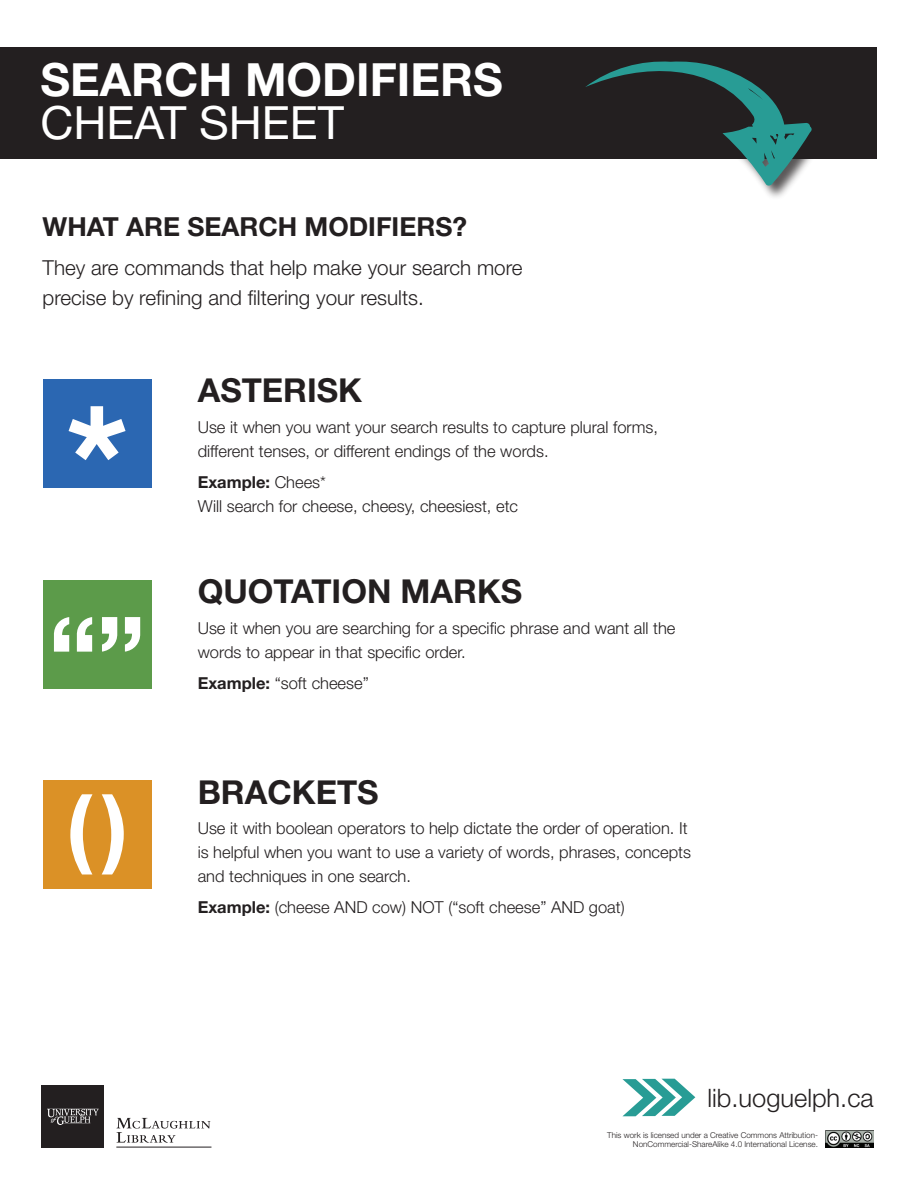
<style>
.page{position:relative;width:918px;height:1188px;background:#fff}
.page>*{position:absolute;margin:0;border:0;box-sizing:border-box;transform-origin:0 0}
.t1{font:700 45.75px "Helvetica Neue LT Std";color:#fff}
.t2{font:45.75px "Helvetica Neue LT Std";color:#fff}
.t3{font:700 33px "Helvetica Neue LT Std";color:#231f20}
.t4{font:700 26.25px "Helvetica Neue LT Std";color:#231f20}
.t5{font:300 25.35px "Helvetica Neue LT Std";color:#231f20}
.t6{font:300 20.7px/30px "Helvetica Neue LT Std";color:#231f20}
.t7{font:300 16.5px/24px "Helvetica Neue LT Std";color:#231f20}
.t8{font:300 8.1px/9.8px "Helvetica Neue LT Std";color:#231f20;text-align:right}
.s1{font-weight:700}
</style>
<div class="page">
<div style="left:0;top:48px;width:876px;height:111px;background:#231f20"></div>
<div style="left:42px;top:1085px;width:62px;height:63px;background:#231f20"></div>
<hr style="left:47px;top:1108px;width:52px;height:1px;background:#fff">
<svg style="left:47px;top:1109px;width:52px;height:16px"></svg>
<svg style="left:117px;top:1118px;width:93px;height:25px"></svg>
<hr style="left:116px;top:1147px;width:95px;height:1px;background:#231f20">
<svg style="left:622px;top:1079px;width:73px;height:37px"></svg>
<img style="left:826px;top:1131px;width:48px;height:17px">
<div style="left:586px;top:60px;width:240px;height:140px;background:#231f20;opacity:.75"></div>
<svg style="left:585px;top:60px;width:227px;height:126px"></svg>
<div style="left:43px;top:379px;width:109px;height:109px;background:#2b67b2"></div>
<svg style="left:69px;top:406px;width:57px;height:54px"></svg>
<div style="left:43px;top:580px;width:109px;height:109px;background:#5c9b4a"></div>
<svg style="left:54px;top:617px;width:38px;height:35px"></svg>
<svg style="left:102px;top:617px;width:39px;height:35px"></svg>
<div style="left:43px;top:780px;width:109px;height:109px;background:#db9126"></div>
<svg style="left:70px;top:794px;width:54px;height:81px"></svg>
<h1 class="t1" style="left:40px;top:51px;width:464px">SEARCH MODIFIERS</h1>
<h1 class="t2" style="left:40px;top:96px;width:305px">CHEAT SHEET</h1>
<h3 class="t4" style="left:43px;top:210px;width:426px">WHAT ARE SEARCH MODIFIERS?</h3>
<p class="t6" style="left:43px;top:252px;width:481px">They are commands that help make your search more precise by refining and filtering your results.</p>
<h2 class="t3" style="left:198px;top:370px;width:166px">ASTERISK</h2>
<p class="t7" style="left:198px;top:415px;width:462px">Use it when you want your search results to capture plural forms, different tenses, or different endings of the words.</p>
<p class="t7" style="left:198px;top:470px;width:322px"><span class="s1">Example:</span> Chees*<br>Will search for cheese, cheesy, cheesiest, etc</p>
<h2 class="t3" style="left:198px;top:571px;width:326px">QUOTATION MARKS</h2>
<p class="t7" style="left:198px;top:616px;width:479px">Use it when you are searching for a specific phrase and want all the words to appear in that specific order.</p>
<p class="t7" style="left:198px;top:671px;width:173px"><span class="s1">Example:</span> “soft cheese”</p>
<h2 class="t3" style="left:198px;top:771px;width:182px">BRACKETS</h2>
<p class="t7" style="left:198px;top:816px;width:495px">Use it with boolean operators to help dictate the order of operation. It is helpful when you want to use a variety of words, phrases, concepts and techniques in one search.</p>
<p class="t7" style="left:198px;top:895px;width:428px"><span class="s1">Example:</span> (cheese AND cow) NOT (“soft cheese” AND goat)</p>
<h3 class="t5" style="left:708px;top:1082px;width:168px">lib.uoguelph.ca</h3>
<p class="t8" style="left:607px;top:1130px;width:212px">This work is licensed under a Creative Commons Attribution-<br>NonCommercial-ShareAlike 4.0 International License.</p>
</div>
